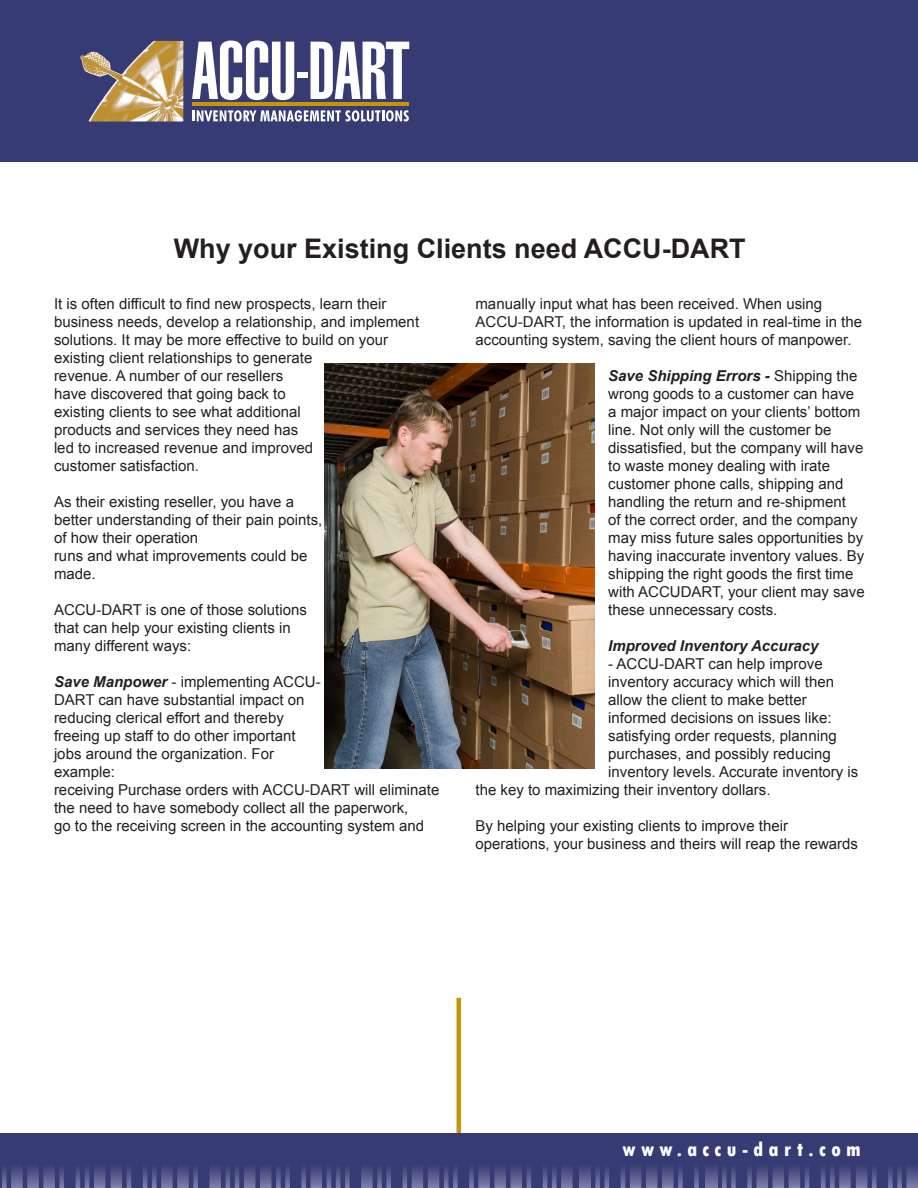
<style>
.page{position:relative;width:918px;height:1188px;background:#fff}
.page>*{position:absolute;margin:0;border:0;box-sizing:border-box;transform-origin:0 0}
.t1{font:700 27px "Arial";color:#231f20}
.t2{font:800 condensed 21px "Tw Cen";letter-spacing:.25em;color:#fff}
.t3{font:15px/18px "Arial";color:#231f20}
.t4{font:italic 700 15px "Arial";color:#231f20}
.s1{font-weight:700;font-style:italic}
</style>
<div class="page">
<div style="left:0;top:0;width:918px;height:162px;background:#363b74"></div>
<img style="left:80px;top:52px;width:37px;height:69px">
<hr style="left:192px;top:103px;width:217px;height:3px;background:#c49608">
<svg style="left:192px;top:110px;width:217px;height:12px"></svg>
<svg style="left:192px;top:40px;width:102px;height:60px"></svg>
<div style="left:297px;top:72px;width:11px;height:6px;background:#fff"></div>
<svg style="left:311px;top:42px;width:98px;height:57px"></svg>
<hr style="left:457px;top:998px;width:4px;height:150px;background:#c49608">
<div style="left:0;top:1133px;width:918px;height:55px;background:#363b74"></div>
<svg style="left:111px;top:1168px;width:462px;height:20px"></svg>
<svg style="left:2px;top:1168px;width:103px;height:20px"></svg>
<svg style="left:595px;top:1168px;width:104px;height:20px"></svg>
<svg style="left:579px;top:1168px;width:12px;height:20px"></svg>
<svg style="left:722px;top:1168px;width:196px;height:20px"></svg>
<svg style="left:706px;top:1168px;width:11px;height:20px"></svg>
<img style="left:325px;top:363px;width:270px;height:406px">
<p class="t1" style="left:174px;top:231px;width:573px">Why your Existing Clients need ACCU-DART</p>
<p class="t3" style="left:54px;top:295px;width:367px">It is often difficult to find new prospects, learn their business needs, develop a relationship, and implement solutions. It may be more effective to build on your existing client relationships to generate<br>revenue. A number of our resellers<br>have discovered that going back to<br>existing clients to see what additional<br>products and services they need has<br>led to increased revenue and improved<br>customer satisfaction.</p>
<p class="t3" style="left:54px;top:493px;width:270px">As their existing reseller, you have a better understanding of their pain points, of how their operation</p>
<p class="t3" style="left:54px;top:547px;width:255px">runs and what improvements could be made.</p>
<p class="t3" style="left:54px;top:601px;width:254px">ACCU-DART is one of those solutions that can help your existing clients in many different ways:</p>
<p class="t3" style="left:54px;top:673px;width:268px"><span class="s1">Save Manpower</span> - implementing ACCU-<br>DART can have substantial impact on reducing clerical effort and thereby freeing up staff to do other important jobs around the organization. For example:</p>
<p class="t3" style="left:54px;top:781px;width:387px">receiving Purchase orders with ACCU-DART will eliminate the need to have somebody collect all the paperwork,<br>go to the receiving screen in the accounting system and</p>
<p class="t3" style="left:476px;top:295px;width:388px">manually input what has been received. When using<br>ACCU-DART, the information is updated in real-time in the accounting system, saving the client hours of manpower.</p>
<p class="t3" style="left:608px;top:367px;width:258px"><span class="s1">Save Shipping Errors -</span> Shipping the wrong goods to a customer can have a major impact on your clients’ bottom line. Not only will the customer be dissatisfied, but the company will have to waste money dealing with irate customer phone calls, shipping and handling the return and re-shipment<br>of the correct order, and the company may miss future sales opportunities by having inaccurate inventory values. By shipping the right goods the first time with ACCUDART, your client may save these unnecessary costs.</p>
<p class="t4" style="left:608px;top:636px;width:212px">Improved Inventory Accuracy</p>
<p class="t3" style="left:608px;top:655px;width:216px">- ACCU-DART can help improve</p>
<p class="t3" style="left:608px;top:673px;width:227px">inventory accuracy which will then</p>
<p class="t3" style="left:608px;top:691px;width:200px">allow the client to make better</p>
<p class="t3" style="left:608px;top:709px;width:225px">informed decisions on issues like:</p>
<p class="t3" style="left:608px;top:727px;width:230px">satisfying order requests, planning</p>
<p class="t3" style="left:608px;top:745px;width:224px">purchases, and possibly reducing</p>
<p class="t3" style="left:608px;top:763px;width:252px">inventory levels. Accurate inventory is</p>
<p class="t3" style="left:476px;top:781px;width:297px">the key to maximizing their inventory dollars.</p>
<p class="t3" style="left:476px;top:817px;width:384px">By helping your existing clients to improve their operations, your business and theirs will reap the rewards</p>
<p class="t2" style="left:623px;top:1137px;width:240px">www.accu-dart.com</p>
</div>
